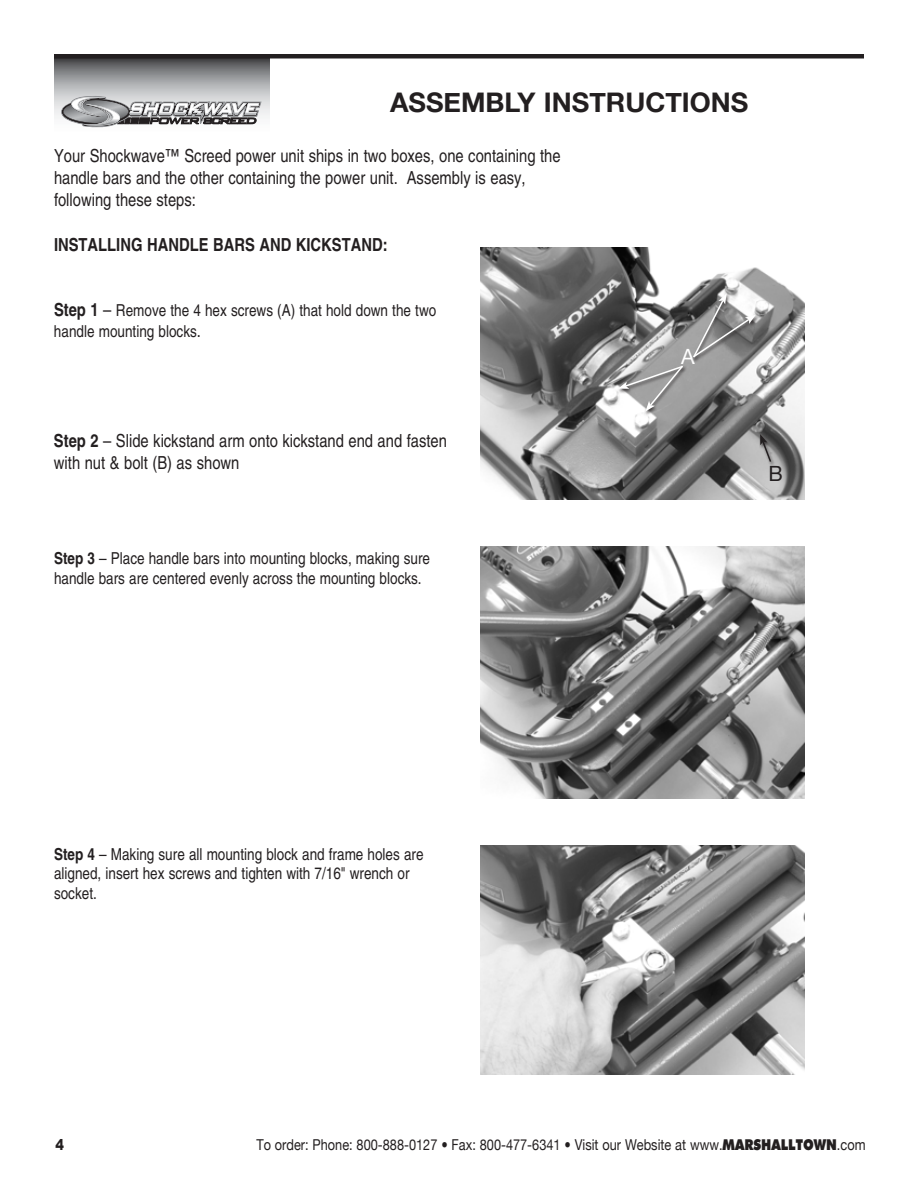
<style>
.page{position:relative;width:918px;height:1188px;background:#fff}
.page>*{position:absolute;margin:0;border:0;box-sizing:border-box;transform-origin:0 0}
.t1{font:700 27px "Helvetica Neue";color:#231f20}
.t2{font:21px "Helvetica Neue";color:#fff}
.t3{font:21px "Helvetica Neue";color:#231f20}
.t4{font:condensed 18px/21.6px "Helvetica";color:#231f20}
.t5{font:700 condensed 18px "Helvetica";color:#231f20}
.t6{font:condensed 16.5px/19.8px "Helvetica";color:#231f20}
.t7{font:15px "Helvetica Neue";color:#231f20;scale:.85 1}
.t8{font:900 15px "Arial";color:#231f20;scale:.85 1}
.s1{font-weight:700;font-size:18px}
.s2{font-size:18px}
.s3{font-weight:700}
.s4{font-family:"Futuri SW";font-weight:700;font-stretch:expanded}
</style>
<div class="page">
<svg style="left:54px;top:58px;width:216px;height:60px;background:#909294"></svg>
<hr style="left:54px;top:54px;width:810px;height:4px;background:#231f20">
<svg style="left:61px;top:94px;width:200px;height:34px"></svg>
<img style="left:480px;top:248px;width:324px;height:251px">
<img style="left:480px;top:547px;width:324px;height:251px">
<img style="left:480px;top:846px;width:324px;height:228px">
<div style="left:759px;top:434px;width:17px;height:33px;background:#231f20;opacity:.75"></div>
<svg style="left:760px;top:434px;width:12px;height:30px"></svg>
<div style="left:644px;top:365px;width:43px;height:51px;background:#231f20;opacity:.75"></div>
<svg style="left:618px;top:364px;width:67px;height:48px"></svg>
<div style="left:692px;top:314px;width:68px;height:48px;background:#231f20;opacity:.75"></div>
<svg style="left:691px;top:293px;width:65px;height:66px;background:#929292"></svg>
<h1 class="t1" style="left:390px;top:86px;width:360px">ASSEMBLY INSTRUCTIONS</h1>
<p class="t4" style="left:54px;top:145px;width:508px">Your Shockwave™ Screed power unit ships in two boxes, one containing the handle bars and the other containing the power unit. Assembly is easy, following these steps:</p>
<p class="t5" style="left:54px;top:234px;width:335px">INSTALLING HANDLE BARS AND KICKSTAND:</p>
<p class="t6" style="left:54px;top:299px;width:384px;line-height:21.6px"><span class="s1">Step 1</span> <span class="s2">–</span> Remove the 4 hex screws (A) that hold down the two handle mounting blocks<span class="s2">.</span></p>
<p class="t4" style="left:54px;top:430px;width:394px"><span class="s3">Step 2</span> – Slide kickstand arm onto kickstand end and fasten with nut &amp; bolt (B) as shown</p>
<p class="t6" style="left:54px;top:548px;width:378px"><span class="s3">Step 3</span> – Place handle bars into mounting blocks, making sure handle bars are centered evenly across the mounting blocks.</p>
<p class="t6" style="left:54px;top:844px;width:371px"><span class="s3">Step 4</span> – Making sure all mounting block and frame holes are aligned, insert hex screws and tighten with 7/16" wrench or socket.</p>
<p class="t2" style="left:681px;top:344px;width:15px">A</p>
<p class="t3" style="left:769px;top:461px;width:16px">B</p>
<p class="t8" style="left:56px;top:1136px;width:12px">4</p>
<p class="t7" style="left:256px;top:1136px;width:718px">To order: Phone: 800-888-0127 • Fax: 800-477-6341 • Visit our Website at www.<span class="s4">MARSHALLTOWN</span>.com</p>
</div>
